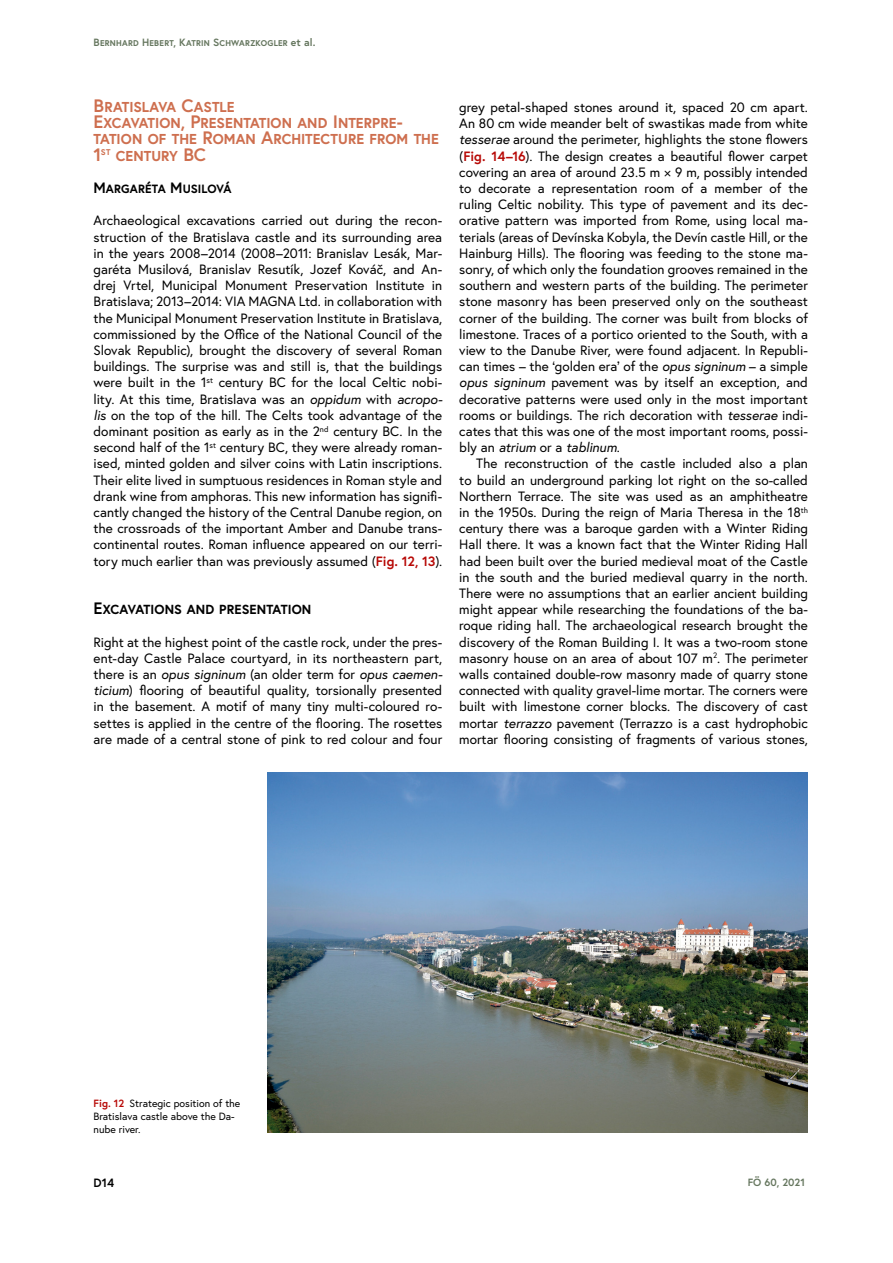
<style>
.page{position:relative;width:893px;height:1263px;background:#fff}
.page>*{position:absolute;margin:0;border:0;box-sizing:border-box;transform-origin:0 0}
.t1{font:700 18px/16.2px "Europa Austria Caps";letter-spacing:-.005em;color:#ce6f4f}
.t2{font:700 16.5px "Europa Austria Caps";color:#000}
.t3{font:700 15px "Europa Austria Caps";letter-spacing:.005em;color:#000}
.t4{font:13.5px/16.2px "Europa Austria";color:#000;text-align:justify}
.t5{font:700 12px "Europa Austria";color:#000}
.t6{font:10.5px/12.6px "Europa Austria";color:#000}
.t7{font:700 10.5px "Europa Austria Caps";letter-spacing:.02em;color:#65765e}
.t8{font:700 10.5px "Europa Austria";color:#65765e}
.s1{font-family:"Europa Austria"}
.s2{font-style:italic}
.s3{font-weight:700;color:#b70906}
</style>
<div class="page">
<img style="left:268px;top:773px;width:540px;height:360px">
<p class="t7" style="left:94px;top:36px;width:223px">Bernhard Hebert, Katrin Schwarzkogler <span class="s1">et al.</span></p>
<h1 class="t1" style="left:94px;top:97px;width:347px">Bratislava Castle<br>Excavation, Presentation and Interpre&shy;tation of the Roman Architecture from the<br>1<sup>st</sup> century BC</h1>
<p class="t3" style="left:94px;top:178px;width:140px">Margaréta Musilová</p>
<p class="t4" style="left:94px;top:212px;width:350px">Archaeological excavations carried out during the recon&shy;struction of the Bratislava castle and its surrounding area in the years 2008–2014 (2008–2011: Branislav Lesák, Mar&shy;garéta Musilová, Branislav Resutík, Jozef Kováč, and An&shy;drej Vrtel, Municipal Monument Preservation Institute in Bratislava; 2013–2014: VIA MAGNA Ltd. in collaboration with the Municipal Monument Preservation Institute in Bratislava, commissioned by the Office of the National Council of the Slovak Republic), brought the discovery of several Roman buildings. The surprise was and still is, that the buildings were built in the 1<sup>st</sup> century BC for the local Celtic nobi&shy;lity. At this time, Bratislava was an <span class="s2">oppidum</span> with <span class="s2">acropo&shy;lis</span> on the top of the hill. The Celts took advantage of the dominant position as early as in the 2<sup>nd</sup> century BC. In the second half of the 1<sup>st</sup> century BC, they were already roman&shy;ised, minted golden and silver coins with Latin inscriptions.<br>Their elite lived in sumptuous residences in Roman style and drank wine from amphoras. This new information has signifi&shy;cantly changed the history of the Central Danube region, on the crossroads of the important Amber and Danube trans&shy;continental routes. Roman influence appeared on our terri&shy;tory much earlier than was previously assumed (<span class="s3">Fig. 12, 13</span>).</p>
<p class="t2" style="left:94px;top:598px;width:219px">Excavations and presentation</p>
<p class="t4" style="left:94px;top:633px;width:350px">Right at the highest point of the castle rock, under the pres&shy;ent-day Castle Palace courtyard, in its northeastern part, there is an <span class="s2">opus signinum</span> (an older term for <span class="s2">opus caemen&shy;ticium</span>) flooring of beautiful quality, torsionally presented in the basement. A motif of many tiny multi-coloured ro&shy;settes is applied in the centre of the flooring. The rosettes are made of a central stone of pink to red colour and four</p>
<p class="t4" style="left:459px;top:99px;width:350px">grey petal-shaped stones around it, spaced 20 cm apart.<br>An 80 cm wide meander belt of swastikas made from white <span class="s2">tesserae</span> around the perimeter, highlights the stone flowers (<span class="s3">Fig. 14–16</span>). The design creates a beautiful flower carpet covering an area of around 23.5 m × 9 m, possibly intended to decorate a representation room of a member of the ruling Celtic nobility. This type of pavement and its dec&shy;orative pattern was imported from Rome, using local ma&shy;terials (areas of Devínska Kobyla, the Devín castle Hill, or the Hainburg Hills). The flooring was feeding to the stone ma&shy;sonry, of which only the foundation grooves remained in the southern and western parts of the building. The perimeter stone masonry has been preserved only on the southeast corner of the building. The corner was built from blocks of limestone. Traces of a portico oriented to the South, with a view to the Danube River, were found adjacent. In Republi&shy;can times – the ‘golden era’ of the <span class="s2">opus signinum</span> – a simple <span class="s2">opus signinum</span> pavement was by itself an exception, and decorative patterns were used only in the most important rooms or buildings. The rich decoration with <span class="s2">tesserae</span> indi&shy;cates that this was one of the most important rooms, possi&shy;bly an <span class="s2">atrium</span> or a <span class="s2">tablinum</span>.</p>
<p class="t4" style="left:459px;top:455px;width:350px;text-indent:17px">The reconstruction of the castle included also a plan to build an underground parking lot right on the so-called Northern Terrace. The site was used as an amphitheatre in the 1950s. During the reign of Maria Theresa in the 18<sup>th </sup>century there was a baroque garden with a Winter Riding Hall there. It was a known fact that the Winter Riding Hall had been built over the buried medieval moat of the Castle in the south and the buried medieval quarry in the north.<br>There were no assumptions that an earlier ancient building might appear while researching the foundations of the ba&shy;roque riding hall. The archaeological research brought the discovery of the Roman Building I. It was a two-room stone masonry house on an area of about 107 m<sup>2</sup>. The perimeter walls contained double-row masonry made of quarry stone connected with quality gravel-lime mortar. The corners were built with limestone corner blocks. The discovery of cast mortar <span class="s2">terrazzo</span> pavement (Terrazzo is a cast hydrophobic mortar flooring consisting of fragments of various stones,</p>
<p class="t6" style="left:94px;top:1097px;width:148px"><span class="s3">Fig. 12</span> Strategic position of the<br>Bratislava castle above the Da&shy;nube river.</p>
<p class="t5" style="left:94px;top:1175px;width:22px">D14</p>
<p class="t8" style="left:748px;top:1175px;width:59px">FÖ 60, 2021</p>
</div>
